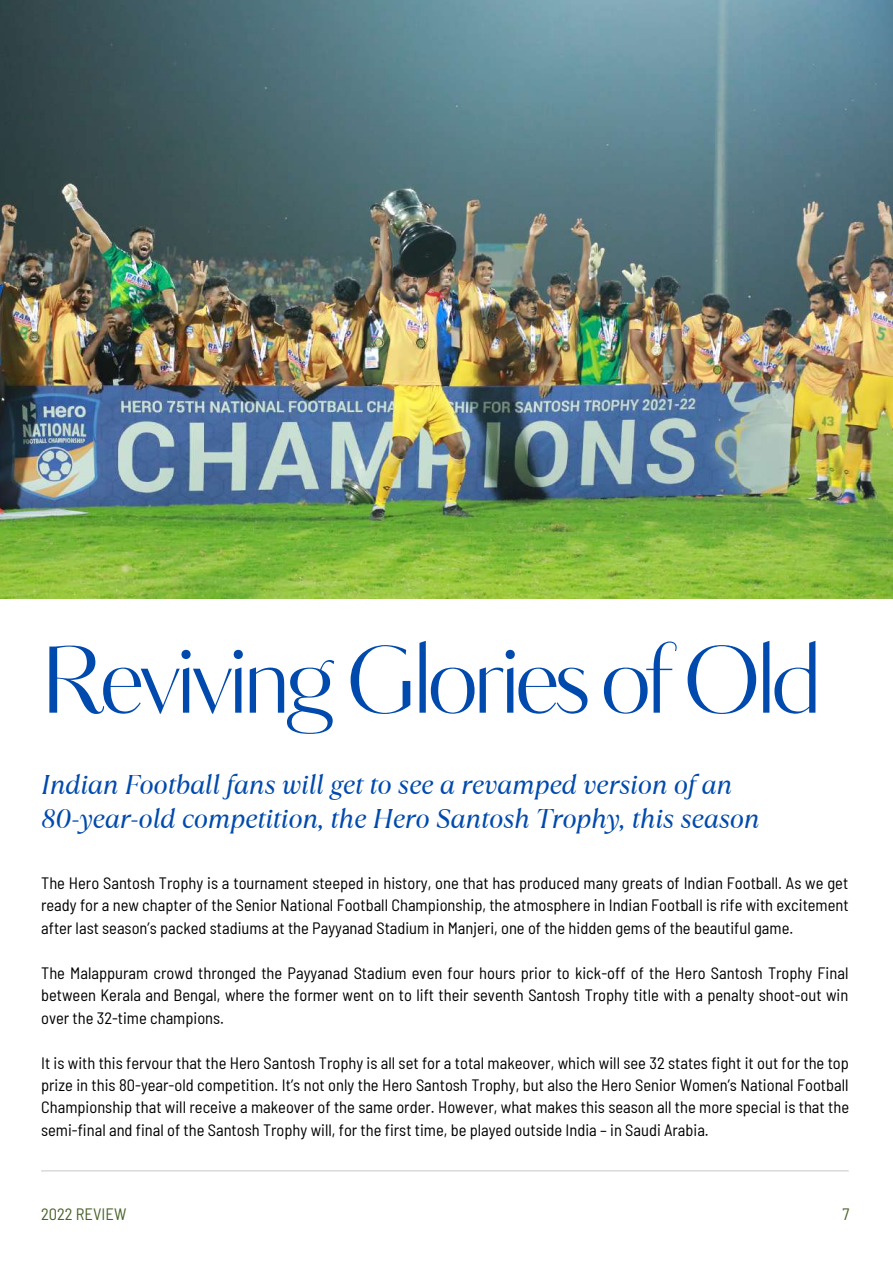
<style>
.page{position:relative;width:893px;height:1264px;background:#fff}
.page>*{position:absolute;margin:0;border:0;box-sizing:border-box;transform-origin:0 0}
.t1{font:91.35px "Kudryashev Display Contrast Sans";letter-spacing:-.05em;color:#004aad}
.t2{font:italic 27px/33.8px "TT Ramillas";letter-spacing:-.015em;color:#004aad}
.t3{font:semi-condensed 16.5px/22.5px "Barlow";color:#000;text-align:justify}
.t4{font:semi-condensed 16.5px "Barlow";color:#4a6229}
</style>
<div class="page">
<hr style="left:41px;top:1170px;width:807px;height:1px;background:#000">
<img style="left:0;top:0;width:892px;height:598px">
<h1 class="t1" style="left:41px;top:617px;width:782px">Reviving Glories of Old</h1>
<h2 class="t2" style="left:41px;top:768px;width:720px">Indian Football fans will get to see a revamped version of an<br>80-year-old competition, the Hero Santosh Trophy, this season</h2>
<p class="t3" style="left:41px;top:870px;width:809px">The Hero Santosh Trophy is a tournament steeped in history, one that has produced many greats of Indian Football. As we get ready for a new chapter of the Senior National Football Championship, the atmosphere in Indian Football is rife with excitement after last season’s packed stadiums at the Payyanad Stadium in Manjeri, one of the hidden gems of the beautiful game.</p>
<p class="t3" style="left:41px;top:960px;width:808px">The Malappuram crowd thronged the Payyanad Stadium even four hours prior to kick-off of the Hero Santosh Trophy Final between Kerala and Bengal, where the former went on to lift their seventh Santosh Trophy title with a penalty shoot-out win over the 32-time champions.</p>
<p class="t3" style="left:41px;top:1050px;width:809px">It is with this fervour that the Hero Santosh Trophy is all set for a total makeover, which will see 32 states fight it out for the top prize in this 80-year-old competition. It’s not only the Hero Santosh Trophy, but also the Hero Senior Women’s National Football Championship that will receive a makeover of the same order. However, what makes this season all the more special is that the semi-final and final of the Santosh Trophy will, for the first time, be played outside India – in Saudi Arabia.</p>
<p class="t4" style="left:41px;top:1203px;width:87px">2022 REVIEW</p>
<p class="t4" style="left:842px;top:1203px;width:8px">7</p>
</div>
